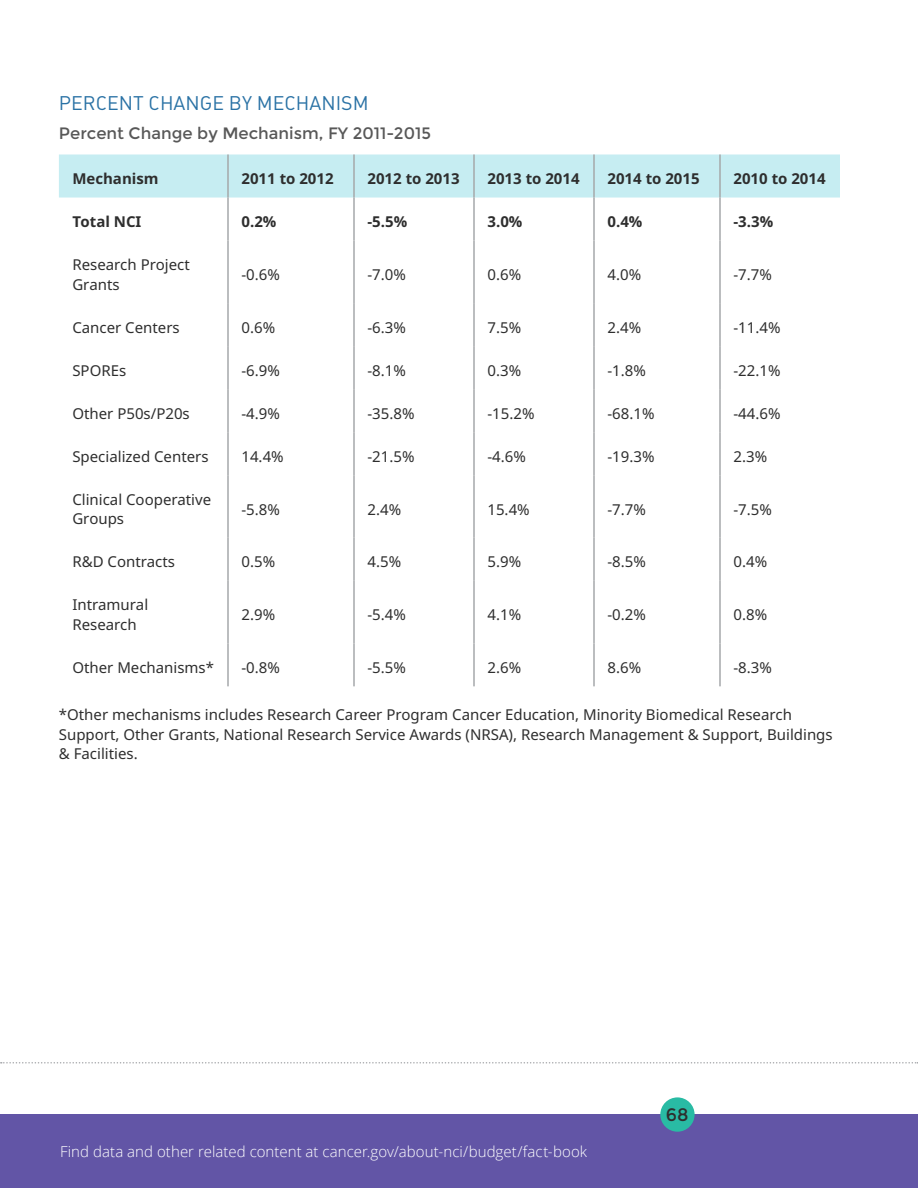
<style>
.page{position:relative;width:918px;height:1188px;background:#fff}
.page>*{position:absolute;margin:0;border:0;box-sizing:border-box;transform-origin:0 0}
.Subsection_Title{font:19.5px "DIN Regular Alternate";color:#2a72a5}
.t1{font:18px "Montserrat";color:#2e2e2e}
.Table_Title{font:16.5px "Montserrat";color:#585858}
.Bold_H4{font:15px/19.5px "Noto Sans";color:#2e2e2e}
.Bold_H4-2{font:700 15px "Noto Sans";color:#2e2e2e}
.t2{font:300 15px "Open Sans";letter-spacing:.005em;color:#fff}
</style>
<div class="page">
<div style="left:0;top:1115px;width:918px;height:73px;background:#6255a6"></div>
<div style="left:660px;top:1097px;width:35px;height:35px;background:#29bba4;border-radius:50%"></div>
<svg style="left:1px;top:1062px;width:917px;height:2px"></svg>
<div style="left:59px;top:154px;width:781px;height:44px;background:#c6edf2"></div>
<hr style="left:227px;top:155px;width:2px;height:43px;background:#a6a8aa">
<hr style="left:353px;top:155px;width:2px;height:43px;background:#a6a8aa">
<hr style="left:473px;top:155px;width:2px;height:43px;background:#a6a8aa">
<hr style="left:593px;top:155px;width:2px;height:43px;background:#a6a8aa">
<hr style="left:719px;top:155px;width:2px;height:43px;background:#a6a8aa">
<hr style="left:227px;top:198px;width:2px;height:43px;background:#a6a8aa">
<hr style="left:353px;top:198px;width:2px;height:43px;background:#a6a8aa">
<hr style="left:473px;top:198px;width:2px;height:43px;background:#a6a8aa">
<hr style="left:593px;top:198px;width:2px;height:43px;background:#a6a8aa">
<hr style="left:719px;top:198px;width:2px;height:43px;background:#a6a8aa">
<hr style="left:227px;top:241px;width:2px;height:62px;background:#a6a8aa">
<hr style="left:353px;top:241px;width:2px;height:62px;background:#a6a8aa">
<hr style="left:473px;top:241px;width:2px;height:62px;background:#a6a8aa">
<hr style="left:593px;top:241px;width:2px;height:62px;background:#a6a8aa">
<hr style="left:719px;top:241px;width:2px;height:62px;background:#a6a8aa">
<hr style="left:227px;top:303px;width:2px;height:43px;background:#a6a8aa">
<hr style="left:353px;top:303px;width:2px;height:43px;background:#a6a8aa">
<hr style="left:473px;top:303px;width:2px;height:43px;background:#a6a8aa">
<hr style="left:593px;top:303px;width:2px;height:43px;background:#a6a8aa">
<hr style="left:719px;top:303px;width:2px;height:43px;background:#a6a8aa">
<hr style="left:227px;top:346px;width:2px;height:43px;background:#a6a8aa">
<hr style="left:353px;top:346px;width:2px;height:43px;background:#a6a8aa">
<hr style="left:473px;top:346px;width:2px;height:43px;background:#a6a8aa">
<hr style="left:593px;top:346px;width:2px;height:43px;background:#a6a8aa">
<hr style="left:719px;top:346px;width:2px;height:43px;background:#a6a8aa">
<hr style="left:227px;top:389px;width:2px;height:43px;background:#a6a8aa">
<hr style="left:353px;top:389px;width:2px;height:43px;background:#a6a8aa">
<hr style="left:473px;top:389px;width:2px;height:43px;background:#a6a8aa">
<hr style="left:593px;top:389px;width:2px;height:43px;background:#a6a8aa">
<hr style="left:719px;top:389px;width:2px;height:43px;background:#a6a8aa">
<hr style="left:227px;top:432px;width:2px;height:43px;background:#a6a8aa">
<hr style="left:353px;top:432px;width:2px;height:43px;background:#a6a8aa">
<hr style="left:473px;top:432px;width:2px;height:43px;background:#a6a8aa">
<hr style="left:593px;top:432px;width:2px;height:43px;background:#a6a8aa">
<hr style="left:719px;top:432px;width:2px;height:43px;background:#a6a8aa">
<hr style="left:227px;top:475px;width:2px;height:63px;background:#a6a8aa">
<hr style="left:353px;top:475px;width:2px;height:63px;background:#a6a8aa">
<hr style="left:473px;top:475px;width:2px;height:63px;background:#a6a8aa">
<hr style="left:593px;top:475px;width:2px;height:63px;background:#a6a8aa">
<hr style="left:719px;top:475px;width:2px;height:63px;background:#a6a8aa">
<hr style="left:227px;top:538px;width:2px;height:43px;background:#a6a8aa">
<hr style="left:353px;top:538px;width:2px;height:43px;background:#a6a8aa">
<hr style="left:473px;top:538px;width:2px;height:43px;background:#a6a8aa">
<hr style="left:593px;top:538px;width:2px;height:43px;background:#a6a8aa">
<hr style="left:719px;top:538px;width:2px;height:43px;background:#a6a8aa">
<hr style="left:227px;top:581px;width:2px;height:62px;background:#a6a8aa">
<hr style="left:353px;top:581px;width:2px;height:62px;background:#a6a8aa">
<hr style="left:473px;top:581px;width:2px;height:62px;background:#a6a8aa">
<hr style="left:593px;top:581px;width:2px;height:62px;background:#a6a8aa">
<hr style="left:719px;top:581px;width:2px;height:62px;background:#a6a8aa">
<hr style="left:227px;top:643px;width:2px;height:43px;background:#a6a8aa">
<hr style="left:353px;top:643px;width:2px;height:43px;background:#a6a8aa">
<hr style="left:473px;top:643px;width:2px;height:43px;background:#a6a8aa">
<hr style="left:593px;top:643px;width:2px;height:43px;background:#a6a8aa">
<hr style="left:719px;top:643px;width:2px;height:43px;background:#a6a8aa">
<p class="Subsection_Title" style="left:59px;top:91px;width:311px">PERCENT CHANGE BY MECHANISM</p>
<p class="Table_Title" style="left:59px;top:123px;width:373px">Percent Change by Mechanism, FY 2011-2015</p>
<p class="Bold_H4-2" style="left:72px;top:168px;width:88px">Mechanism</p>
<p class="Bold_H4-2" style="left:242px;top:168px;width:94px">2011 to 2012</p>
<p class="Bold_H4-2" style="left:368px;top:168px;width:94px">2012 to 2013</p>
<p class="Bold_H4-2" style="left:488px;top:168px;width:94px">2013 to 2014</p>
<p class="Bold_H4-2" style="left:608px;top:168px;width:94px">2014 to 2015</p>
<p class="Bold_H4-2" style="left:734px;top:168px;width:94px">2010 to 2014</p>
<p class="Bold_H4-2" style="left:72px;top:211px;width:71px">Total NCI</p>
<p class="Bold_H4-2" style="left:242px;top:211px;width:36px">0.2%</p>
<p class="Bold_H4-2" style="left:368px;top:211px;width:41px">-5.5%</p>
<p class="Bold_H4-2" style="left:488px;top:211px;width:36px">3.0%</p>
<p class="Bold_H4-2" style="left:608px;top:211px;width:36px">0.4%</p>
<p class="Bold_H4-2" style="left:734px;top:211px;width:41px">-3.3%</p>
<p class="Bold_H4" style="left:72px;top:255px;width:119px">Research Project<br>Grants</p>
<p class="Bold_H4" style="left:242px;top:264px;width:40px">-0.6%</p>
<p class="Bold_H4" style="left:368px;top:264px;width:40px">-7.0%</p>
<p class="Bold_H4" style="left:488px;top:264px;width:35px">0.6%</p>
<p class="Bold_H4" style="left:608px;top:264px;width:35px">4.0%</p>
<p class="Bold_H4" style="left:734px;top:264px;width:40px">-7.7%</p>
<p class="Bold_H4" style="left:72px;top:317px;width:109px">Cancer Centers</p>
<p class="Bold_H4" style="left:242px;top:317px;width:35px">0.6%</p>
<p class="Bold_H4" style="left:368px;top:317px;width:40px">-6.3%</p>
<p class="Bold_H4" style="left:488px;top:317px;width:35px">7.5%</p>
<p class="Bold_H4" style="left:608px;top:317px;width:35px">2.4%</p>
<p class="Bold_H4" style="left:734px;top:317px;width:49px">-11.4%</p>
<p class="Bold_H4" style="left:72px;top:360px;width:55px">SPOREs</p>
<p class="Bold_H4" style="left:242px;top:360px;width:40px">-6.9%</p>
<p class="Bold_H4" style="left:368px;top:360px;width:40px">-8.1%</p>
<p class="Bold_H4" style="left:488px;top:360px;width:35px">0.3%</p>
<p class="Bold_H4" style="left:608px;top:360px;width:40px">-1.8%</p>
<p class="Bold_H4" style="left:734px;top:360px;width:49px">-22.1%</p>
<p class="Bold_H4" style="left:72px;top:403px;width:119px">Other P50s/P20s</p>
<p class="Bold_H4" style="left:242px;top:403px;width:40px">-4.9%</p>
<p class="Bold_H4" style="left:368px;top:403px;width:49px">-35.8%</p>
<p class="Bold_H4" style="left:488px;top:403px;width:49px">-15.2%</p>
<p class="Bold_H4" style="left:608px;top:403px;width:49px">-68.1%</p>
<p class="Bold_H4" style="left:734px;top:403px;width:49px">-44.6%</p>
<p class="Bold_H4" style="left:72px;top:446px;width:138px">Specialized Centers</p>
<p class="Bold_H4" style="left:242px;top:446px;width:44px">14.4%</p>
<p class="Bold_H4" style="left:368px;top:446px;width:49px">-21.5%</p>
<p class="Bold_H4" style="left:488px;top:446px;width:40px">-4.6%</p>
<p class="Bold_H4" style="left:608px;top:446px;width:49px">-19.3%</p>
<p class="Bold_H4" style="left:734px;top:446px;width:35px">2.3%</p>
<p class="Bold_H4" style="left:72px;top:489px;width:140px">Clinical Cooperative<br>Groups</p>
<p class="Bold_H4" style="left:242px;top:499px;width:40px">-5.8%</p>
<p class="Bold_H4" style="left:368px;top:499px;width:35px">2.4%</p>
<p class="Bold_H4" style="left:488px;top:499px;width:44px">15.4%</p>
<p class="Bold_H4" style="left:608px;top:499px;width:40px">-7.7%</p>
<p class="Bold_H4" style="left:734px;top:499px;width:40px">-7.5%</p>
<p class="Bold_H4" style="left:72px;top:552px;width:104px">R&amp;D Contracts</p>
<p class="Bold_H4" style="left:242px;top:552px;width:35px">0.5%</p>
<p class="Bold_H4" style="left:368px;top:552px;width:35px">4.5%</p>
<p class="Bold_H4" style="left:488px;top:552px;width:35px">5.9%</p>
<p class="Bold_H4" style="left:608px;top:552px;width:40px">-8.5%</p>
<p class="Bold_H4" style="left:734px;top:552px;width:35px">0.4%</p>
<p class="Bold_H4" style="left:72px;top:595px;width:77px">Intramural<br>Research</p>
<p class="Bold_H4" style="left:242px;top:605px;width:35px">2.9%</p>
<p class="Bold_H4" style="left:368px;top:605px;width:40px">-5.4%</p>
<p class="Bold_H4" style="left:488px;top:605px;width:35px">4.1%</p>
<p class="Bold_H4" style="left:608px;top:605px;width:40px">-0.2%</p>
<p class="Bold_H4" style="left:734px;top:605px;width:35px">0.8%</p>
<p class="Bold_H4" style="left:72px;top:657px;width:143px">Other Mechanisms*</p>
<p class="Bold_H4" style="left:242px;top:657px;width:40px">-0.8%</p>
<p class="Bold_H4" style="left:368px;top:657px;width:40px">-5.5%</p>
<p class="Bold_H4" style="left:488px;top:657px;width:35px">2.6%</p>
<p class="Bold_H4" style="left:608px;top:657px;width:35px">8.6%</p>
<p class="Bold_H4" style="left:734px;top:657px;width:40px">-8.3%</p>
<p class="Bold_H4" style="left:59px;top:705px;width:775px">*Other mechanisms includes Research Career Program Cancer Education, Minority Biomedical Research<br>Support, Other Grants, National Research Service Awards (NRSA), Research Management &amp; Support, Buildings &amp; Facilities.</p>
<p class="t2" style="left:60px;top:1141px;width:529px">Find data and other related content at cancer.gov/about-nci/budget/fact-book</p>
<p class="t1" style="left:666px;top:1104px;width:24px">68</p>
</div>
